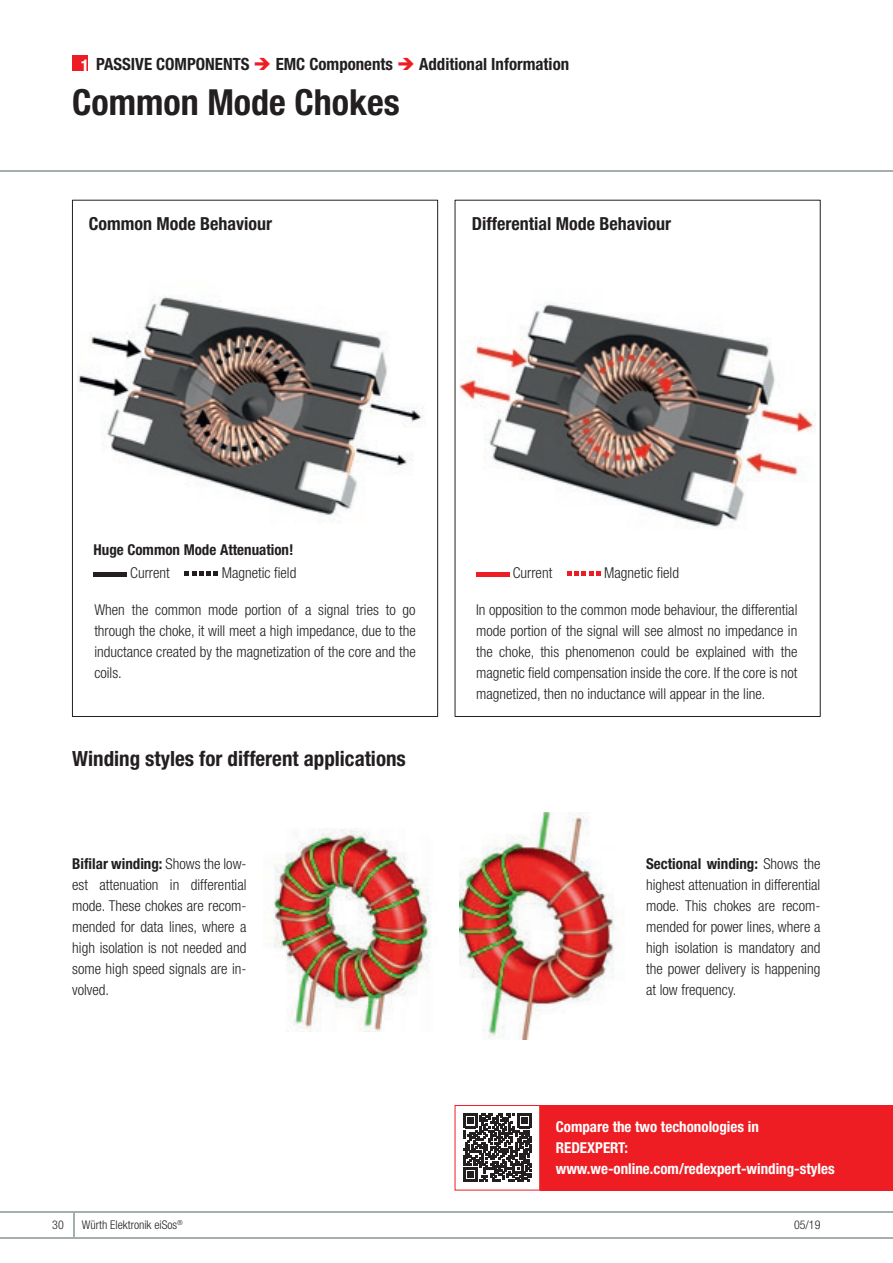
<style>
.page{position:relative;width:893px;height:1263px;background:#fff}
.page>*{position:absolute;margin:0;border:0;box-sizing:border-box;transform-origin:0 0}
.t1{font:700 condensed 36px "Helvetica Neue LT Pro";color:#231f20}
.t2{font:700 condensed 21px "Helvetica Neue LT Pro";color:#231f20}
.t3{font:700 condensed 18px "Helvetica Neue LT Pro";color:#231f20}
.t4{font:700 condensed 16.8px "Helvetica Neue LT Pro";color:#231f20}
.t5{font:300 condensed 15px/21px "Helvetica Neue LT Pro";color:#231f20;text-align:justify}
.t6{font:700 condensed 15px/21px "Helvetica Neue LT Pro";color:#fff}
.t7{font:700 condensed 15px "Helvetica Neue LT Pro";color:#231f20}
.t8{font:300 condensed 12px "Helvetica Neue LT Pro";color:#231f20}
.s1{font-size:17.55px;color:#fff}
.s2{font-weight:700}
</style>
<div class="page">
<hr style="left:0;top:1212px;width:893px;height:1px;background:#a5afaf">
<hr style="left:0;top:1237px;width:893px;height:1px;background:#a5afaf">
<svg style="left:73px;top:1213px;width:1px;height:24px"></svg>
<hr style="left:0;top:170px;width:893px;height:1px;background:#a5afaf">
<img style="left:78px;top:296px;width:346px;height:281px">
<img style="left:460px;top:303px;width:355px;height:274px">
<div style="left:72px;top:56px;width:16px;height:15px;background:#ee1d23"></div>
<hr style="left:94px;top:572px;width:33px;height:4px;background:#231f20">
<svg style="left:185px;top:572px;width:33px;height:4px"></svg>
<hr style="left:476px;top:572px;width:33px;height:4px;background:#ee1d23">
<svg style="left:567px;top:572px;width:34px;height:4px"></svg>
<div style="left:540px;top:1105px;width:353px;height:85px;background:#ee1d23"></div>
<svg style="left:463px;top:1114px;width:68px;height:68px"></svg>
<div style="left:455px;top:1105px;width:85px;height:85px;border:1px solid #ee1d23"></div>
<img style="left:273px;top:828px;width:157px;height:204px">
<img style="left:460px;top:812px;width:154px;height:227px">
<p class="t4" style="left:81px;top:58px;width:170px"><span class="s1">1</span> PASSIVE COMPONENTS</p>
<p class="t4" style="left:276px;top:58px;width:119px">EMC Components</p>
<p class="t4" style="left:419px;top:58px;width:152px">Additional Information</p>
<h1 class="t1" style="left:72px;top:89px;width:329px">Common Mode Chokes</h1>
<p class="t3" style="left:89px;top:217px;width:185px">Common Mode Behaviour</p>
<p class="t3" style="left:472px;top:217px;width:201px">Differential Mode Behaviour</p>
<p class="t7" style="left:94px;top:544px;width:201px">Huge Common Mode Attenuation!</p>
<p class="t5" style="left:130px;top:564px;width:41px">Current</p>
<p class="t5" style="left:222px;top:564px;width:76px">Magnetic field</p>
<p class="t5" style="left:94px;top:600px;width:323px">When the common mode portion of a signal tries to go through the choke, it will meet a high impedance, due to the inductance created by the magnetization of the core and the coils.</p>
<h2 class="t2" style="left:72px;top:751px;width:335px">Winding styles for different applications</h2>
<p class="t5" style="left:72px;top:855px;width:176px"><span class="s2">Bifilar winding:</span> Shows the low&shy;est attenuation in differential mode. These chokes are recom&shy;mended for data lines, where a high isolation is not needed and some high speed signals are in&shy;volved.</p>
<p class="t5" style="left:513px;top:564px;width:41px">Current</p>
<p class="t5" style="left:604px;top:564px;width:76px">Magnetic field</p>
<p class="t5" style="left:476px;top:600px;width:323px">In opposition to the common mode behaviour, the differential mode portion of the signal will see almost no impedance in the choke, this phenomenon could be explained with the magnetic field compensation inside the core. If the core is not magnetized, then no inductance will appear in the line.</p>
<p class="t5" style="left:646px;top:855px;width:176px"><span class="s2">Sectional winding:</span> Shows the highest attenuation in differential mode. This chokes are recom&shy;mended for power lines, where a high isolation is mandatory and the power delivery is happening at low frequency.</p>
<p class="t6" style="left:556px;top:1118px;width:280px">Compare the two techonologies in<br>REDEXPERT: www.we-online.com/redexpert-winding-styles</p>
<p class="t8" style="left:82px;top:1220px;width:103px">Würth Elektronik eiSos<sup>®</sup></p>
<p class="t8" style="left:52px;top:1220px;width:13px">30</p>
<p class="t8" style="left:794px;top:1220px;width:28px">05/19</p>
</div>
